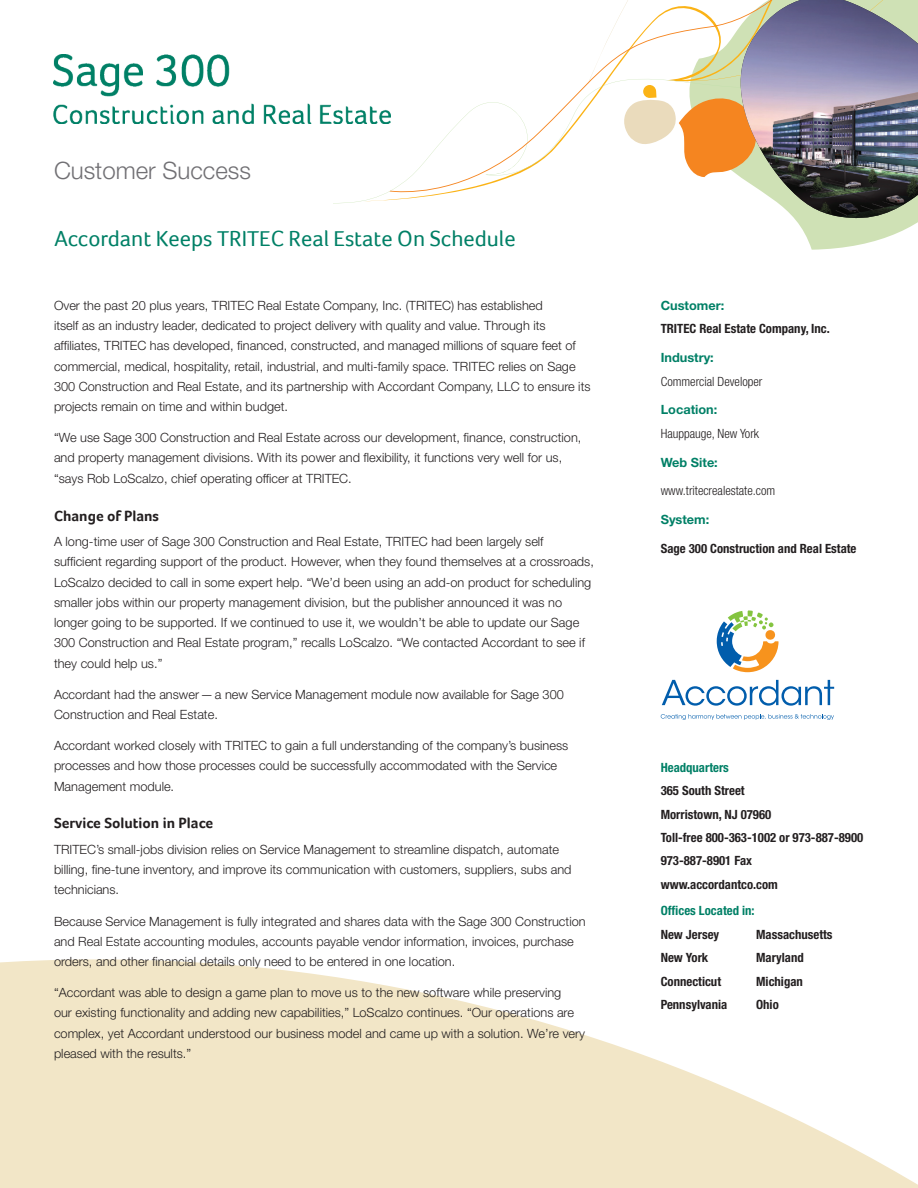
<style>
.page{position:relative;width:918px;height:1188px;background:#fff}
.page>*{position:absolute;margin:0;border:0;box-sizing:border-box;transform-origin:0 0}
.Customer_Success{font:300 24px "Helvetica Neue LT Std";color:#717074}
.A____Header{font:22.5px "Foco";color:#008066}
.SS_-_Subhead_Foco{font:700 15px "Foco";color:#231f20}
.A____Body{font:300 12.75px/20.2px "Helvetica Neue LT Std";color:#231f20}
.A____Sidebar_-_Body{font:700 condensed 12.75px "Helvetica Neue LT Std";color:#231f20}
.A____Sidebar_-_Heade{font:700 12.75px "Helvetica Neue LT Std";color:#008066}
.A____Sidebar_-_Body-2{font:300 condensed 12.75px "Helvetica Neue LT Std";color:#231f20}
.A____Sidebar_-_Heade-2{font:700 condensed 12.75px "Helvetica Neue LT Std";color:#231f20}
.A____Sidebar_-_Body-3{font:700 condensed 12.75px "Helvetica Neue LT Std";color:#008066}
.A____Sidebar_-_Heade-3{font:300 condensed 12.75px "Helvetica Neue LT Std";color:#231f20}
</style>
<div class="page">
<svg style="left:0;top:959px;width:918px;height:229px;fill:#f2e6c7"></svg>
<svg style="left:798px;top:223px;width:118px;height:27px;fill:#cfe1b5"></svg>
<svg style="left:389px;top:82px;width:199px;height:111px"></svg>
<svg style="left:588px;top:0;width:330px;height:223px"></svg>
<img style="left:740px;top:0;width:178px;height:219px">
<svg style="left:662px;top:680px;width:172px;height:26px"></svg>
<svg style="left:717px;top:610px;width:62px;height:62px"></svg>
<svg style="left:661px;top:714px;width:173px;height:6px"></svg>
<img style="left:53px;top:54px;width:338px;height:70px">
<p class="Customer_Success" style="left:54px;top:156px;width:198px">Customer Success</p>
<p class="A____Header" style="left:54px;top:225px;width:463px">Accordant Keeps TRITEC Real Estate On Schedule</p>
<p class="A____Body" style="left:54px;top:295px;width:538px">Over the past 20 plus years, TRITEC Real Estate Company, Inc. (TRITEC) has established<br>itself as an industry leader, dedicated to project delivery with quality and value. Through its affiliates, TRITEC has developed, financed, constructed, and managed millions of square feet of commercial, medical, hospitality, retail, industrial, and multi-family space. TRITEC relies on Sage 300 Construction and Real Estate, and its partnership with Accordant Company, LLC to ensure its projects remain on time and within budget.</p>
<p class="A____Body" style="left:54px;top:427px;width:529px">“We use Sage 300 Construction and Real Estate across our development, finance, construction, and property management divisions. With its power and flexibility, it functions very well for us, “says Rob LoScalzo, chief operating officer at TRITEC.</p>
<p class="SS_-_Subhead_Foco" style="left:54px;top:507px;width:107px">Change of Plans</p>
<p class="A____Body" style="left:54px;top:531px;width:541px">A long-time user of Sage 300 Construction and Real Estate, TRITEC had been largely self sufficient regarding support of the product. However, when they found themselves at a crossroads, LoScalzo decided to call in some expert help. “We’d been using an add-on product for scheduling smaller jobs within our property management division, but the publisher announced it was no longer going to be supported. If we continued to use it, we wouldn’t be able to update our Sage 300 Construction and Real Estate program,” recalls LoScalzo. “We contacted Accordant to see if they could help us.”</p>
<p class="A____Body" style="left:54px;top:684px;width:511px">Accordant had the answer—a new Service Management module now available for Sage 300<br>Construction and Real Estate.</p>
<p class="A____Body" style="left:54px;top:735px;width:516px">Accordant worked closely with TRITEC to gain a full understanding of the company’s business processes and how those processes could be successfully accommodated with the Service<br>Management module.</p>
<p class="SS_-_Subhead_Foco" style="left:54px;top:814px;width:161px">Service Solution in Place</p>
<p class="A____Body" style="left:54px;top:839px;width:519px">TRITEC’s small-jobs division relies on Service Management to streamline dispatch, automate billing, fine-tune inventory, and improve its communication with customers, suppliers, subs and technicians.</p>
<p class="A____Body" style="left:54px;top:911px;width:533px">Because Service Management is fully integrated and shares data with the Sage 300 Construction and Real Estate accounting modules, accounts payable vendor information, invoices, purchase orders, and other financial details only need to be entered in one location.</p>
<p class="A____Body" style="left:54px;top:982px;width:533px">“Accordant was able to design a game plan to move us to the new software while preserving<br>our existing functionality and adding new capabilities,” LoScalzo continues. “Our operations are complex, yet Accordant understood our business model and came up with a solution. We’re very pleased with the results.”</p>
<p class="A____Sidebar_-_Heade" style="left:661px;top:297px;width:65px">Customer:</p>
<p class="A____Sidebar_-_Body" style="left:661px;top:321px;width:171px">TRITEC Real Estate Company, Inc.</p>
<p class="A____Sidebar_-_Heade" style="left:661px;top:350px;width:55px">Industry:</p>
<p class="A____Sidebar_-_Body-2" style="left:661px;top:374px;width:103px">Commercial Developer</p>
<p class="A____Sidebar_-_Heade" style="left:661px;top:402px;width:58px">Location:</p>
<p class="A____Sidebar_-_Body-2" style="left:661px;top:426px;width:100px">Hauppauge, New York</p>
<p class="A____Sidebar_-_Heade" style="left:661px;top:454px;width:59px">Web Site:</p>
<p class="A____Sidebar_-_Heade-3" style="left:661px;top:484px;width:116px">www.tritecrealestate.com</p>
<p class="A____Sidebar_-_Heade" style="left:661px;top:512px;width:50px">System:</p>
<p class="A____Sidebar_-_Heade-2" style="left:661px;top:541px;width:197px">Sage 300 Construction and Real Estate</p>
<p class="A____Sidebar_-_Body-3" style="left:661px;top:759px;width:70px">Headquarters</p>
<p class="A____Sidebar_-_Body" style="left:661px;top:783px;width:85px">365 South Street</p>
<p class="A____Sidebar_-_Body" style="left:661px;top:806px;width:112px">Morristown, NJ 07960</p>
<p class="A____Sidebar_-_Body" style="left:661px;top:830px;width:204px">Toll-free 800-363-1002 or 973-887-8900</p>
<p class="A____Sidebar_-_Body" style="left:661px;top:853px;width:93px">973-887-8901 Fax</p>
<p class="A____Sidebar_-_Body" style="left:661px;top:876px;width:119px">www.accordantco.com</p>
<p class="A____Sidebar_-_Body-3" style="left:661px;top:903px;width:95px">Offices Located in:</p>
<p class="A____Sidebar_-_Body" style="left:661px;top:926px;width:60px">New Jersey</p>
<p class="A____Sidebar_-_Body" style="left:661px;top:950px;width:49px">New York</p>
<p class="A____Sidebar_-_Body" style="left:661px;top:973px;width:62px">Connecticut</p>
<p class="A____Sidebar_-_Body" style="left:661px;top:997px;width:68px">Pennsylvania</p>
<p class="A____Sidebar_-_Body" style="left:756px;top:926px;width:78px">Massachusetts</p>
<p class="A____Sidebar_-_Body" style="left:756px;top:950px;width:49px">Maryland</p>
<p class="A____Sidebar_-_Body" style="left:756px;top:973px;width:48px">Michigan</p>
<p class="A____Sidebar_-_Body" style="left:756px;top:997px;width:24px">Ohio</p>
</div>
